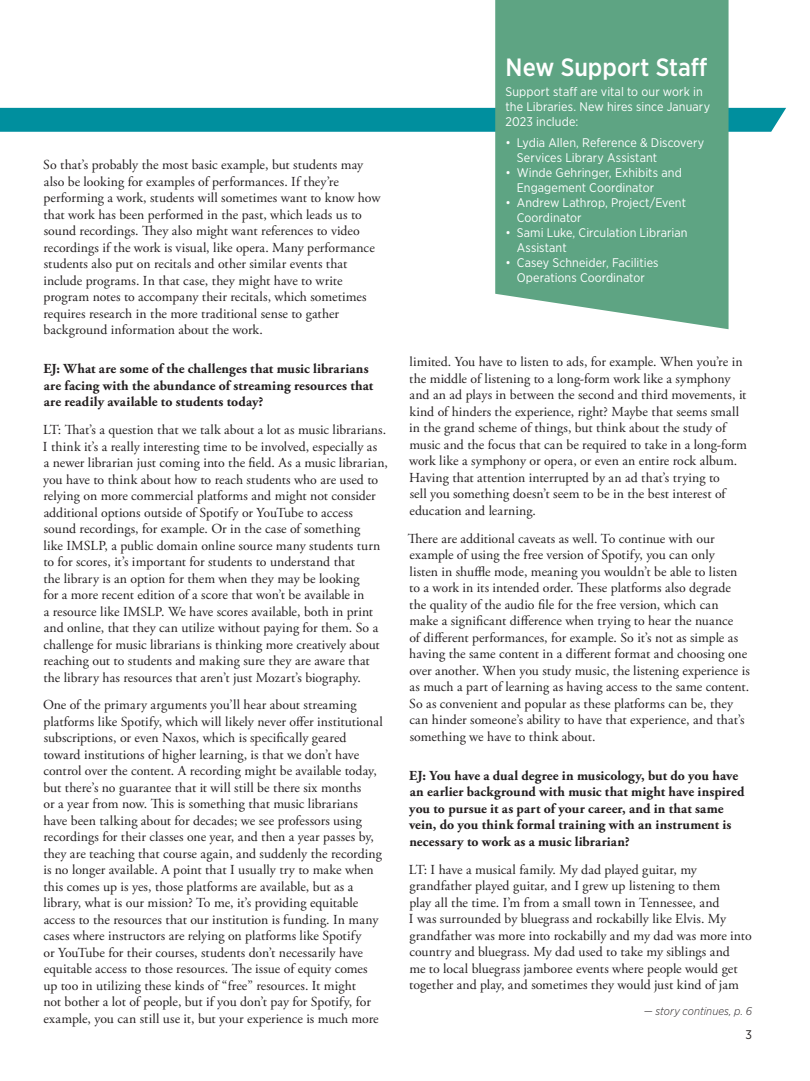
<style>
.page{position:relative;width:810px;height:1081px;background:#fff}
.page>*{position:absolute;margin:0;border:0;box-sizing:border-box;transform-origin:0 0}
.t1{font:500 25px "Gotham Narrow";color:#fff}
.t2{font:13.75px/16.5px "Adobe Garamond Pro";letter-spacing:.005em;color:#231f20}
.t3{font:700 13.75px/16.5px "Adobe Garamond Pro";letter-spacing:.005em;color:#231f20}
.t4{font:12.5px/15px "Gotham Narrow";letter-spacing:.005em;color:#fff}
.t5{font:12.5px "Gotham Narrow";color:#231f20}
.t6{font:italic 300 11.25px "Gotham Narrow";letter-spacing:.005em;color:#231f20}
</style>
<div class="page">
<div style="left:0;top:108px;width:785px;height:24px;background:#008f9e"></div>
<div style="left:495px;top:0;width:233px;height:329px;background:#5ea483"></div>
<p class="t2" style="left:43px;top:157px;width:338px">So that’s probably the most basic example, but students may also be looking for examples of performances. If they’re performing a work, students will sometimes want to know how that work has been performed in the past, which leads us to sound recordings. They also might want references to video recordings if the work is visual, like opera. Many performance students also put on recitals and other similar events that include programs. In that case, they might have to write program notes to accompany their recitals, which sometimes requires research in the more traditional sense to gather background information about the work.</p>
<p class="t3" style="left:43px;top:361px;width:331px">EJ: What are some of the challenges that music librarians are facing with the abundance of streaming resources that are readily available to students today?</p>
<p class="t2" style="left:43px;top:422px;width:346px">LT: That’s a question that we talk about a lot as music librarians.<br>I think it’s a really interesting time to be involved, especially as<br>a newer librarian just coming into the field. As a music librarian, you have to think about how to reach students who are used to relying on more commercial platforms and might not consider additional options outside of Spotify or YouTube to access sound recordings, for example. Or in the case of something<br>like IMSLP, a public domain online source many students turn to for scores, it’s important for students to understand that<br>the library is an option for them when they may be looking<br>for a more recent edition of a score that won’t be available in<br>a resource like IMSLP. We have scores available, both in print and online, that they can utilize without paying for them. So a challenge for music librarians is thinking more creatively about reaching out to students and making sure they are aware that the library has resources that aren’t just Mozart’s biography.</p>
<p class="t2" style="left:43px;top:697px;width:341px">One of the primary arguments you’ll hear about streaming platforms like Spotify, which will likely never offer institutional subscriptions, or even Naxos, which is specifically geared toward institutions of higher learning, is that we don’t have control over the content. A recording might be available today, but there’s no guarantee that it will still be there six months<br>or a year from now. This is something that music librarians have been talking about for decades; we see professors using recordings for their classes one year, and then a year passes by, they are teaching that course again, and suddenly the recording is no longer available. A point that I usually try to make when this comes up is yes, those platforms are available, but as a library, what is our mission? To me, it’s providing equitable access to the resources that our institution is funding. In many cases where instructors are relying on platforms like Spotify<br>or YouTube for their courses, students don’t necessarily have equitable access to those resources. The issue of equity comes up too in utilizing these kinds of “free” resources. It might<br>not bother a lot of people, but if you don’t pay for Spotify, for example, you can still use it, but your experience is much more</p>
<p class="t1" style="left:505px;top:51px;width:203px">New Support Staff</p>
<p class="t4" style="left:505px;top:84px;width:206px">Support staff are vital to our work in the Libraries. New hires since January<br>2023 include:</p>
<p class="t4" style="left:505px;top:135px;width:200px">• Lydia Allen, Reference &amp; Discovery</p>
<p class="t4" style="left:516px;top:150px;width:142px">Services Library Assistant</p>
<p class="t4" style="left:505px;top:165px;width:178px">• Winde Gehringer, Exhibits and</p>
<p class="t4" style="left:516px;top:180px;width:139px">Engagement Coordinator</p>
<p class="t4" style="left:505px;top:195px;width:182px">• Andrew Lathrop, Project/Event</p>
<p class="t4" style="left:516px;top:210px;width:66px">Coordinator</p>
<p class="t4" style="left:505px;top:225px;width:183px">• Sami Luke, Circulation Librarian</p>
<p class="t4" style="left:516px;top:240px;width:51px">Assistant</p>
<p class="t4" style="left:505px;top:255px;width:154px">• Casey Schneider, Facilities</p>
<p class="t4" style="left:516px;top:270px;width:129px">Operations Coordinator</p>
<p class="t2" style="left:409px;top:354px;width:339px">limited. You have to listen to ads, for example. When you’re in the middle of listening to a long-form work like a symphony and an ad plays in between the second and third movements, it kind of hinders the experience, right? Maybe that seems small in the grand scheme of things, but think about the study of music and the focus that can be required to take in a long-form work like a symphony or opera, or even an entire rock album.<br>Having that attention interrupted by an ad that’s trying to<br>sell you something doesn’t seem to be in the best interest of education and learning.</p>
<p class="t2" style="left:408px;top:530px;width:343px">There are additional caveats as well. To continue with our example of using the free version of Spotify, you can only<br>listen in shuffle mode, meaning you wouldn’t be able to listen to a work in its intended order. These platforms also degrade<br>the quality of the audio file for the free version, which can<br>make a significant difference when trying to hear the nuance<br>of different performances, for example. So it’s not as simple as having the same content in a different format and choosing one over another. When you study music, the listening experience is as much a part of learning as having access to the same content.<br>So as convenient and popular as these platforms can be, they can hinder someone’s ability to have that experience, and that’s something we have to think about.</p>
<p class="t3" style="left:409px;top:767px;width:337px">EJ: You have a dual degree in musicology, but do you have an earlier background with music that might have inspired you to pursue it as part of your career, and in that same vein, do you think formal training with an instrument is necessary to work as a music librarian?</p>
<p class="t2" style="left:409px;top:861px;width:344px">LT: I have a musical family. My dad played guitar, my grandfather played guitar, and I grew up listening to them<br>play all the time. I’m from a small town in Tennessee, and<br>I was surrounded by bluegrass and rockabilly like Elvis. My grandfather was more into rockabilly and my dad was more into country and bluegrass. My dad used to take my siblings and<br>me to local bluegrass jamboree events where people would get together and play, and sometimes they would just kind of jam</p>
<p class="t6" style="left:643px;top:1003px;width:110px">— story continues, p. 6</p>
<p class="t5" style="left:745px;top:1026px;width:8px">3</p>
</div>
